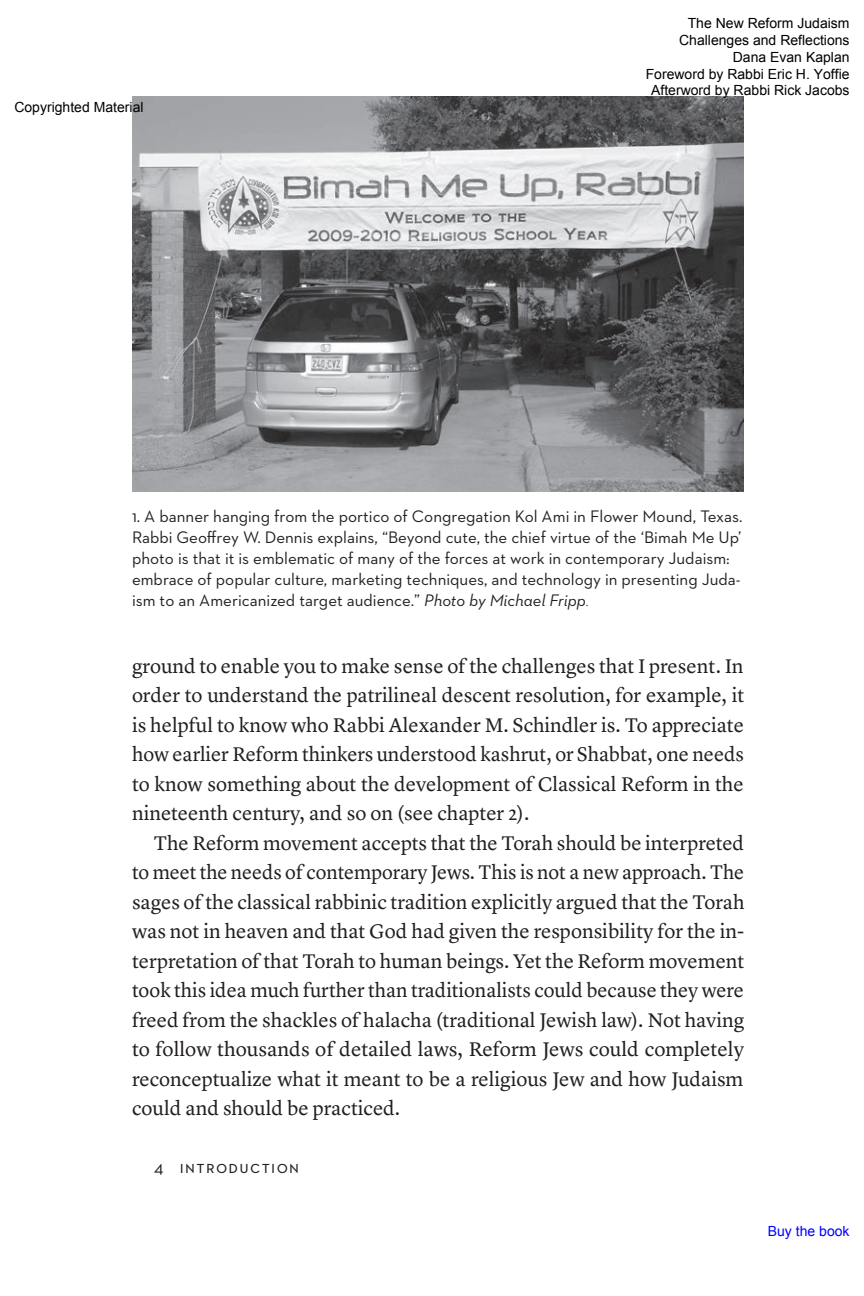
<style>
.page{position:relative;width:864px;height:1296px;background:#fff}
.page>*{position:absolute;margin:0;border:0;box-sizing:border-box;transform-origin:0 0}
.t1{font:20.4px/29.4px "Lyon Text";color:#231f20;text-align:justify}
.t2{font:18px "Neutraface 2 Text";letter-spacing:.075em;color:#231f20}
.t3{font:17px/21px "Neutraface 2 Text";color:#231f20}
.t4{font:14px/16.8px "Arial";color:#000;text-align:right}
.t5{font:14px "Arial";color:#00f}
.s1{font-style:italic}
.s2{font-weight:300;font-style:italic}
</style>
<div class="page">
<img style="left:132px;top:96px;width:612px;height:396px">
<p class="t4" style="left:14px;top:99px;width:131px">Copyrighted Material</p>
<p class="t4" style="left:646px;top:15px;width:205px">The New Reform Judaism<br>Challenges and Reflections<br>Dana Evan Kaplan<br>Foreword by Rabbi Eric H. Yoffie<br>Afterword by Rabbi Rick Jacobs</p>
<p class="t3" style="left:132px;top:507px;width:612px">1. A banner hanging from the portico of Congregation Kol Ami in Flower Mound, Texas.<br>Rabbi Geoffrey W. Dennis explains, “Beyond cute, the chief virtue of the ‘Bimah Me Up’ photo is that it is emblematic of many of the forces at work in contemporary Judaism: embrace of popular culture, marketing techniques, and technology in presenting Juda&shy;ism to an Americanized target audience.” <span class="s1">Photo by Michael Fripp</span><span class="s2">.</span></p>
<p class="t1" style="left:132px;top:653px;width:614px">ground to enable you to make sense of the challenges that I present. In order to understand the patrilineal descent resolution, for example, it is helpful to know who Rabbi Alexander M. Schindler is. To appreciate how earlier Reform thinkers understood kashrut, or Shabbat, one needs to know something about the development of Classical Reform in the nineteenth century, and so on (see chapter 2).</p>
<p class="t1" style="left:132px;top:830px;width:614px;text-indent:22px">The Reform movement accepts that the Torah should be interpreted to meet the needs of contemporary Jews. This is not a new approach. The sages of the classical rabbinic tradition explicitly argued that the Torah was not in heaven and that God had given the responsibility for the in&shy;terpretation of that Torah to human beings. Yet the Reform movement took this idea much further than traditionalists could because they were freed from the shackles of halacha (traditional Jewish law). Not having to follow thousands of detailed laws, Reform Jews could completely reconceptualize what it meant to be a religious Jew and how Judaism could and should be practiced.</p>
<p class="t2" style="left:154px;top:1159px;width:147px">4 INTRODUCTION</p>
<p class="t5" style="left:768px;top:1222px;width:83px">Buy the book</p>
</div>
